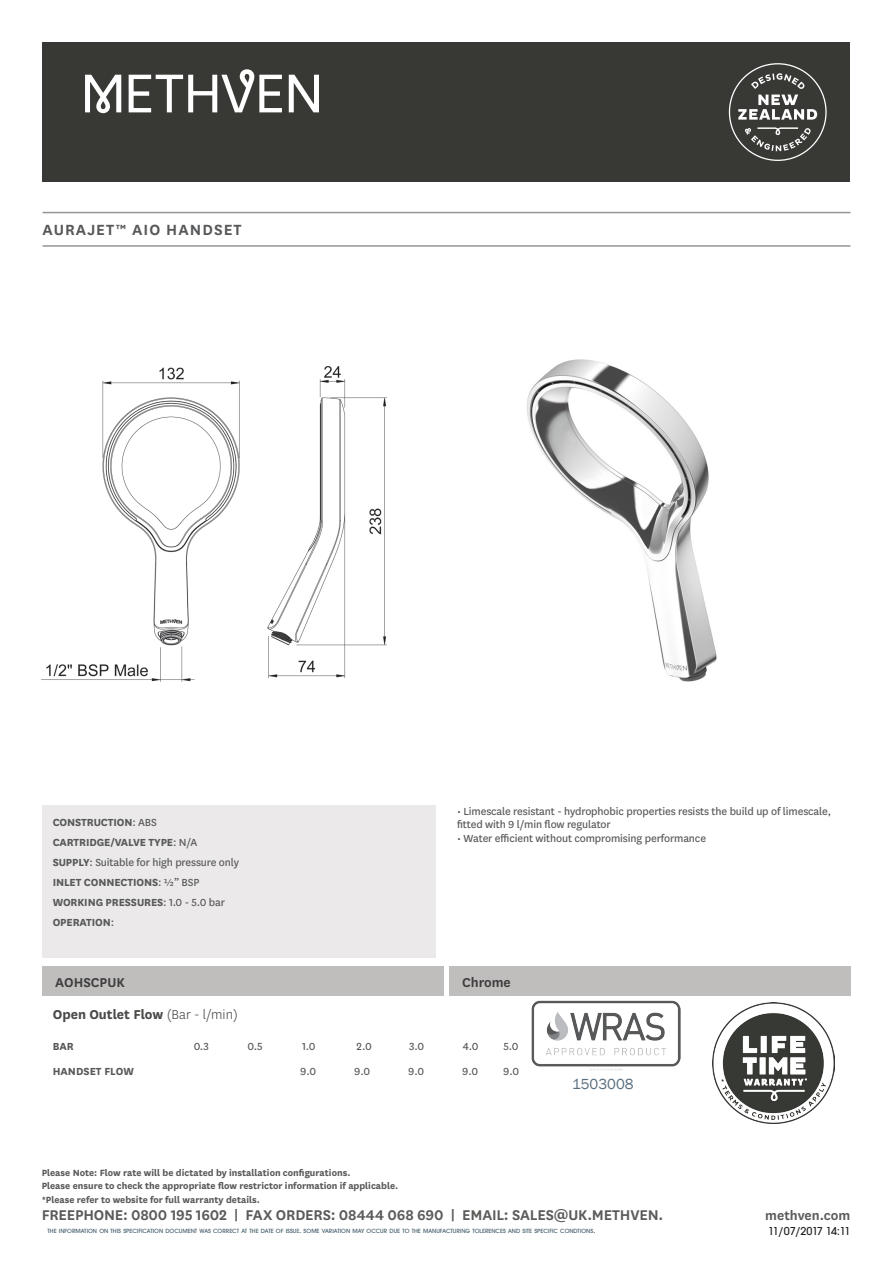
<style>
.page{position:relative;width:893px;height:1263px;background:#fff}
.page>*{position:absolute;margin:0;border:0;box-sizing:border-box;transform-origin:0 0}
.Product_Description{font:600 17.25px "National";letter-spacing:.06em;color:#57585a}
.Footer_-_Main_type{font:600 16.5px "National";letter-spacing:-.01em;color:#5b5c59}
.Product_Code___Price{font:700 15px "National";color:#494a47}
.Product_Code___Price-2{font:600 15px "National";color:#3e3e3f}
.Footer_-_Main_type-2{font:600 15px "National";color:#5b5c59}
.t1{font:15px "Franklin Gothic";color:#596e7e}
.Product_Bullets{font:12px/13.5px "National";letter-spacing:-.01em;color:#57585a}
.Product_Specs___Info{font:700 12px "National";letter-spacing:-.01em;color:#57585a}
.Product_Specs___Info-2{font:12px "National";letter-spacing:-.01em;color:#57585a}
.t2{font:500 12px "Avant Gard EF";letter-spacing:-.06em;color:#231f20}
.t3{font:700 10.5px "National";color:#57585a}
.t4{font:500 6.3px "Avant Gard EF";color:#405968}
.s1{font-weight:400}
.s2{font-weight:700}
.s3{font-weight:300;color:#3e3e3f}
.s4{font-size:9px}
</style>
<div class="page">
<hr style="left:43px;top:212px;width:807px;height:1px;background:#939598">
<hr style="left:43px;top:245px;width:807px;height:2px;background:#939598">
<div style="left:43px;top:43px;width:807px;height:139px;background:#383935"></div>
<svg style="left:729px;top:63px;width:98px;height:98px"></svg>
<svg style="left:85px;top:75px;width:36px;height:38px"></svg>
<svg style="left:129px;top:69px;width:153px;height:43px"></svg>
<svg style="left:289px;top:75px;width:30px;height:37px"></svg>
<div style="left:43px;top:806px;width:393px;height:152px;background:#ebe9e9"></div>
<img style="left:42px;top:367px;width:345px;height:314px">
<div style="left:43px;top:966px;width:401px;height:30px;background:#c0bebd"></div>
<div style="left:449px;top:966px;width:401px;height:30px;background:#c0bebd"></div>
<img style="left:532px;top:1000px;width:148px;height:70px">
<img style="left:713px;top:1002px;width:121px;height:122px">
<img style="left:527px;top:359px;width:190px;height:323px">
<p class="Product_Description" style="left:43px;top:217px;width:201px">AURAJET™ AIO HANDSET</p>
<p class="Product_Specs___Info" style="left:53px;top:814px;width:106px">CONSTRUCTION<span class="s1">: ABS</span></p>
<p class="Product_Specs___Info" style="left:53px;top:834px;width:146px">CARTRIDGE/VALVE TYPE<span class="s1">: N/A</span></p>
<p class="Product_Specs___Info-2" style="left:53px;top:854px;width:188px"><span class="s2">SUPPLY</span>: Suitable for high pressure only</p>
<p class="Product_Specs___Info" style="left:53px;top:874px;width:148px">INLET CONNECTIONS<span class="s1">: ½” BSP</span></p>
<p class="Product_Specs___Info" style="left:53px;top:894px;width:174px">WORKING PRESSURES<span class="s1">: 1.0 - 5.0 bar</span></p>
<p class="Product_Specs___Info" style="left:53px;top:914px;width:63px">OPERATION<span class="s1">:</span></p>
<p class="Product_Bullets" style="left:457px;top:803px;width:376px">• Limescale resistant - hydrophobic properties resists the build up of limescale, fitted with 9 l/min flow regulator</p>
<p class="Product_Bullets" style="left:457px;top:831px;width:250px">• Water efficient without compromising performance</p>
<p class="Product_Code___Price-2" style="left:55px;top:972px;width:71px">AOHSCPUK</p>
<p class="Product_Code___Price-2" style="left:462px;top:972px;width:50px">Chrome</p>
<p class="Product_Code___Price" style="left:53px;top:1004px;width:187px">Open Outlet Flow <span class="s3">(Bar - l/min)</span></p>
<p class="Product_Specs___Info" style="left:53px;top:1037px;width:23px">BAR</p>
<p class="Product_Bullets" style="left:194px;top:1038px;width:17px">0.3</p>
<p class="Product_Bullets" style="left:247px;top:1038px;width:17px">0.5</p>
<p class="Product_Bullets" style="left:302px;top:1038px;width:15px">1.0</p>
<p class="Product_Bullets" style="left:356px;top:1038px;width:17px">2.0</p>
<p class="Product_Bullets" style="left:409px;top:1038px;width:17px">3.0</p>
<p class="Product_Bullets" style="left:463px;top:1038px;width:17px">4.0</p>
<p class="Product_Bullets" style="left:503px;top:1038px;width:17px">5.0</p>
<p class="Product_Specs___Info" style="left:53px;top:1063px;width:83px">HANDSET FLOW</p>
<p class="Product_Bullets" style="left:300px;top:1064px;width:17px">9.0</p>
<p class="Product_Bullets" style="left:354px;top:1064px;width:17px">9.0</p>
<p class="Product_Bullets" style="left:408px;top:1064px;width:17px">9.0</p>
<p class="Product_Bullets" style="left:462px;top:1064px;width:17px">9.0</p>
<p class="Product_Bullets" style="left:503px;top:1064px;width:17px">9.0</p>
<p class="t3" style="left:42px;top:1166px;width:310px">Please Note: Flow rate will be dictated by installation configurations.</p>
<p class="t3" style="left:42px;top:1178px;width:358px">Please ensure to check the appropriate flow restrictor information if applicable.</p>
<p class="t3" style="left:42px;top:1192px;width:220px">*Please refer to website for full warranty details.</p>
<p class="t1" style="left:572px;top:1074px;width:63px">1503008</p>
<p class="Footer_-_Main_type" style="left:42px;top:1204px;width:623px">FREEPHONE: 0800 195 1602 | FAX ORDERS: 08444 068 690 | EMAIL: SALES@UK.METHVEN.</p>
<p class="Footer_-_Main_type-2" style="left:765px;top:1205px;width:87px">methven.com</p>
<p class="t4" style="left:48px;top:1227px;width:549px">THE INFORMATION ON THIS SPECIFICATION DOCUMENT WAS CORRECT AT THE DATE OF ISSUE<span class="s4">.</span> SOME VARIATION MAY OCCUR DUE TO THE MANUFACTURING TOLERENCES AND SITE SPECIFIC CONDTIONS<span class="s4">.</span></p>
<p class="t2" style="left:768px;top:1224px;width:84px">11/07/2017 14:11</p>
</div>
